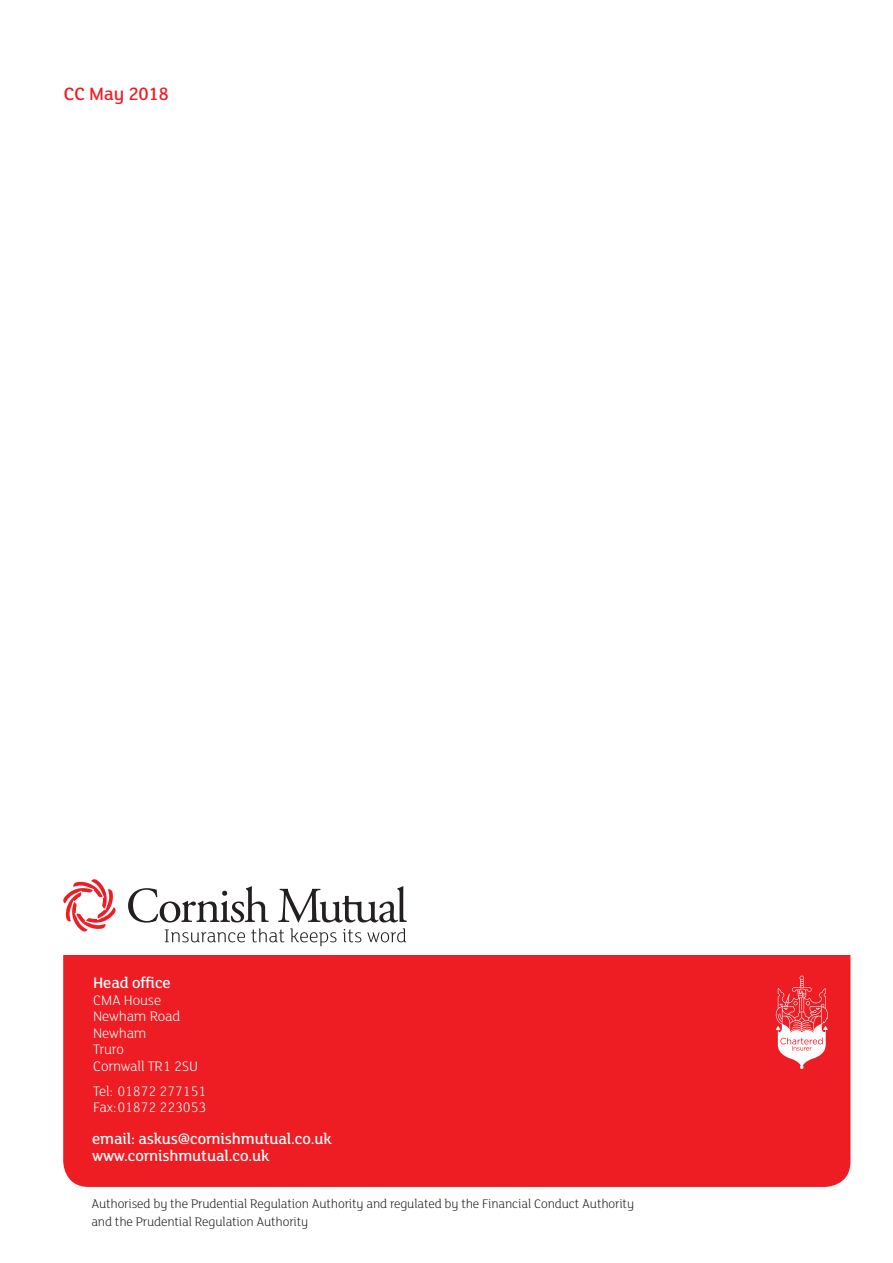
<style>
.page{position:relative;width:893px;height:1263px;background:#fff}
.page>*{position:absolute;margin:0;border:0;box-sizing:border-box;transform-origin:0 0}
.t1{font:500 19.5px "FS Lola";letter-spacing:-.01em;color:#ee1d23}
.t2{font:500 16.5px/16.5px "FS Lola";letter-spacing:-.01em;color:#fff}
.t3{font:300 15px/16.5px "FS Lola";letter-spacing:-.01em;color:#fff}
.t4{font:300 13.5px/18px "FS Lola";letter-spacing:-.01em;color:#231f20}
</style>
<div class="page">
<div style="left:63px;top:908px;width:787px;height:279px;background:#ee1d23;border-radius:26px"></div>
<div style="left:0;top:861px;width:893px;height:93px;background:#fff"></div>
<svg style="left:165px;top:929px;width:80px;height:13px"></svg>
<svg style="left:251px;top:928px;width:33px;height:14px"></svg>
<svg style="left:290px;top:928px;width:46px;height:18px"></svg>
<svg style="left:343px;top:929px;width:18px;height:13px"></svg>
<svg style="left:367px;top:928px;width:39px;height:14px"></svg>
<svg style="left:278px;top:886px;width:129px;height:36px"></svg>
<svg style="left:128px;top:886px;width:141px;height:36px"></svg>
<svg style="left:63px;top:879px;width:53px;height:53px"></svg>
<svg style="left:776px;top:976px;width:52px;height:93px"></svg>
<h1 class="t1" style="left:64px;top:81px;width:107px">CC May 2018</h1>
<p class="t2" style="left:93px;top:974px;width:79px">Head office</p>
<p class="t3" style="left:93px;top:991px;width:106px">CMA House<br>Newham Road<br>Newham<br>Truro<br>Cornwall TR1 2SU</p>
<p class="t3" style="left:93px;top:1082px;width:115px">Tel: 01872 277151<br>Fax:01872 223053</p>
<p class="t2" style="left:92px;top:1130px;width:241px">email: askus@cornishmutual.co.uk www.cornishmutual.co.uk</p>
<p class="t4" style="left:91px;top:1194px;width:544px">Authorised by the Prudential Regulation Authority and regulated by the Financial Conduct Authority and the Prudential Regulation Authority</p>
</div>
